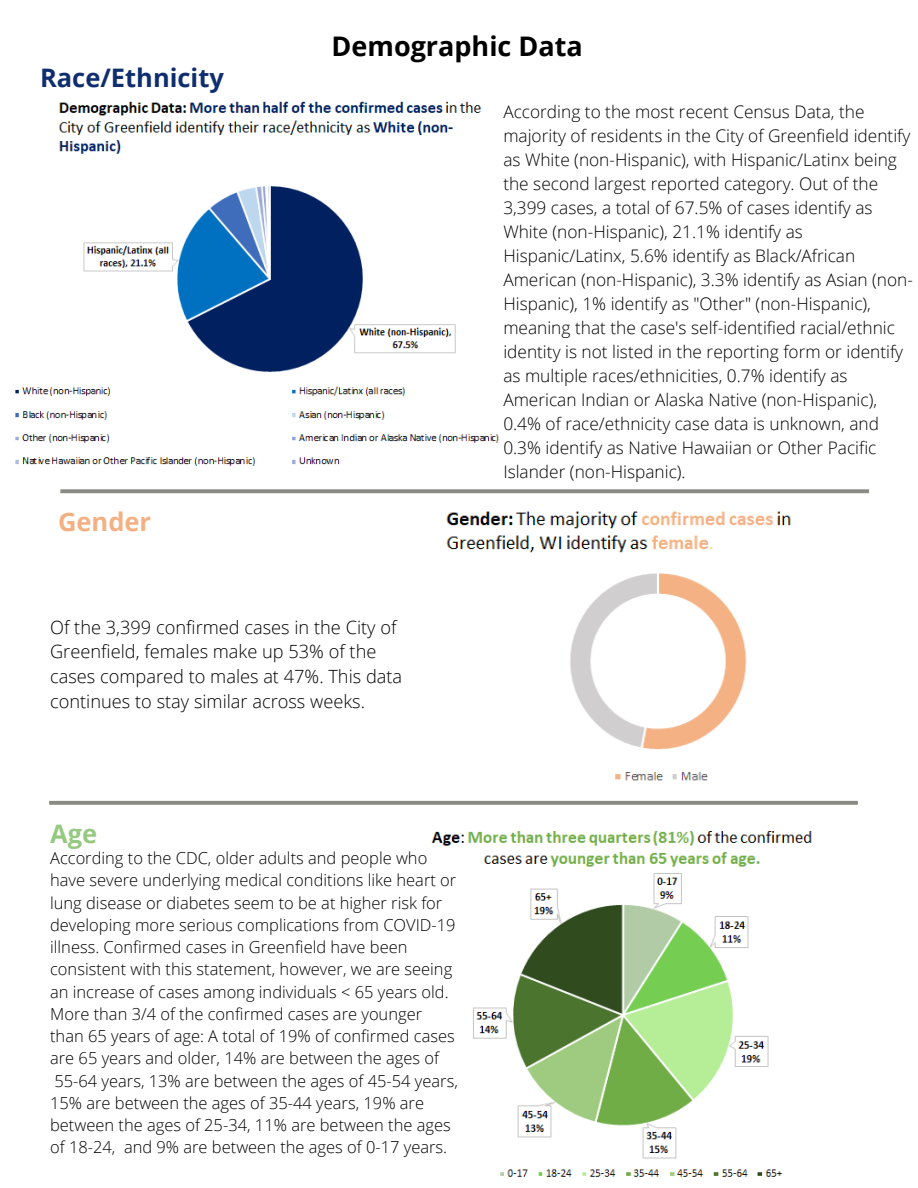
<style>
.page{position:relative;width:918px;height:1188px;background:#fff}
.page>*{position:absolute;margin:0;border:0;box-sizing:border-box;transform-origin:0 0}
.t1{font:700 27px "Open Sans";color:#000}
.t2{font:700 25.5px "Open Sans";color:#0f2e6f}
.t3{font:700 25.5px "Open Sans";color:#f3b183}
.t4{font:700 25.5px "Open Sans";color:#96c980}
.t5{font:300 18.15px/24.6px "Open Sans";color:#000}
.t6{font:300 17.25px/24px "Open Sans";color:#000}
.t7{font:300 16.5px/22.2px "Open Sans";color:#000}
</style>
<div class="page">
<svg style="left:60px;top:489px;width:809px;height:4px;background:#92938c"></svg>
<img style="left:446px;top:511px;width:345px;height:270px">
<svg style="left:49px;top:801px;width:809px;height:4px;background:#909189"></svg>
<img style="left:431px;top:831px;width:381px;height:346px">
<img style="left:15px;top:101px;width:484px;height:365px">
<p class="t2" style="left:40px;top:60px;width:185px">Race/Ethnicity</p>
<p class="t3" style="left:58px;top:504px;width:95px">Gender</p>
<p class="t1" style="left:332px;top:28px;width:253px">Demographic Data</p>
<p class="t6" style="left:503px;top:100px;width:411px">According to the most recent Census Data, the majority of residents in the City of Greenfield identify as White (non-Hispanic), with Hispanic/Latinx being the second largest reported category. Out of the 3,399 cases, a total of 67.5% of cases identify as White (non-Hispanic), 21.1% identify as Hispanic/Latinx, 5.6% identify as Black/African American (non-Hispanic), 3.3% identify as Asian (non-Hispanic), 1% identify as "Other" (non-Hispanic), meaning that the case's self-identified racial/ethnic identity is not listed in the reporting form or identify as multiple races/ethnicities, 0.7% identify as American Indian or Alaska Native (non-Hispanic), 0.4% of race/ethnicity case data is unknown, and 0.3% identify as Native Hawaiian or Other Pacific Islander (non-Hispanic).</p>
<p class="t5" style="left:50px;top:614px;width:354px">Of the 3,399 confirmed cases in the City of Greenfield, females make up 53% of the cases compared to males at 47%. This data continues to stay similar across weeks.</p>
<p class="t4" style="left:50px;top:816px;width:49px">Age</p>
<p class="t7" style="left:50px;top:847px;width:409px">According to the CDC, older adults and people who have severe underlying medical conditions like heart or lung disease or diabetes seem to be at higher risk for developing more serious complications from COVID-19 illness. Confirmed cases in Greenfield have been consistent with this statement, however, we are seeing an increase of cases among individuals &lt; 65 years old.<br>More than 3/4 of the confirmed cases are younger than 65 years of age: A total of 19% of confirmed cases are 65 years and older, 14% are between the ages of 55-64 years, 13% are between the ages of 45-54 years, 15% are between the ages of 35-44 years, 19% are between the ages of 25-34, 11% are between the ages of 18-24, and 9% are between the ages of 0-17 years.</p>
</div>
